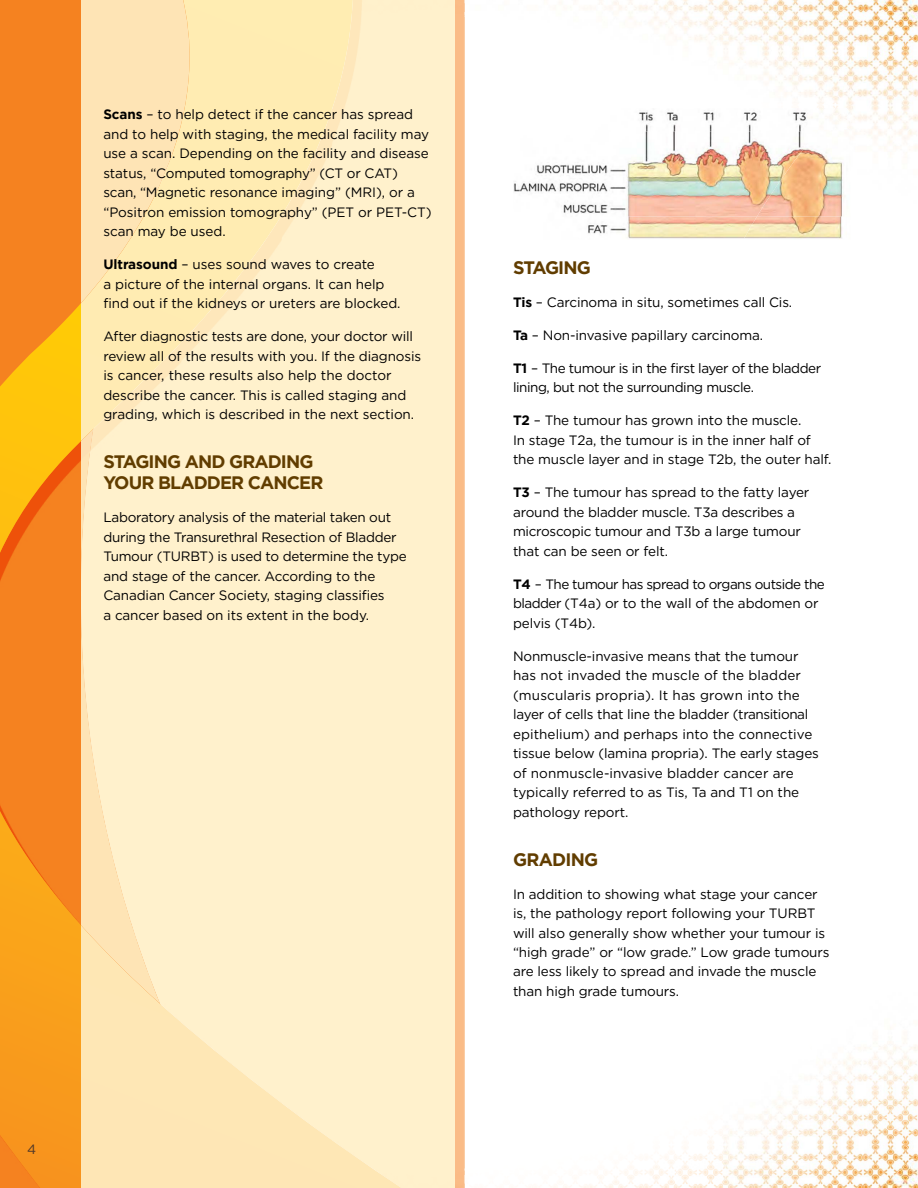
<style>
.page{position:relative;width:918px;height:1188px;background:#fff}
.page>*{position:absolute;margin:0;border:0;box-sizing:border-box;transform-origin:0 0}
.t1{font:700 18px/21.6px "Gotham";letter-spacing:-.05em;color:#613d00}
.t2{font:13.5px/19.5px "Gotham";letter-spacing:-.01em;color:#000}
.t3{font:13.5px/19.5px "Gotham";letter-spacing:-.04em;color:#000}
.t4{font:13.5px/19.5px "Gotham";letter-spacing:-.035em;color:#000}
.t5{font:13.5px "Gotham";color:#4e3729}
.s1{font-weight:700}
</style>
<div class="page">
<img style="left:846px;top:103px;width:72px;height:1010px">
<img style="left:464px;top:0;width:454px;height:103px">
<img style="left:464px;top:155px;width:1px;height:1033px">
<img style="left:532px;top:1151px;width:142px;height:37px">
<img style="left:674px;top:1131px;width:49px;height:57px">
<img style="left:723px;top:1110px;width:49px;height:78px">
<img style="left:772px;top:1077px;width:49px;height:111px">
<img style="left:821px;top:1060px;width:49px;height:128px">
<img style="left:869px;top:1113px;width:49px;height:75px">
<img style="left:0;top:441px;width:81px;height:747px">
<img style="left:0;top:0;width:81px;height:387px">
<svg style="left:36px;top:323px;width:27px;height:26px"></svg>
<img style="left:513px;top:108px;width:231px;height:131px">
<img style="left:744px;top:108px;width:106px;height:131px">
<img style="left:609px;top:132px;width:148px;height:84px">
<img style="left:757px;top:132px;width:93px;height:84px">
<img style="left:402px;top:0;width:62px;height:1188px">
<svg style="left:81px;top:0;width:321px;height:1188px;background:#feedc3"></svg>
<p class="t2" style="left:103px;top:104px;width:330px"><span class="s1">Scans</span> – to help detect if the cancer has spread and to help with staging, the medical facility may use a scan. Depending on the facility and disease status, “Computed tomography” (CT or CAT) scan, “Magnetic resonance imaging” (MRI), or a “Positron emission tomography” (PET or PET-CT) scan may be used.</p>
<p class="t2" style="left:103px;top:254px;width:299px"><span class="s1">Ultrasound</span> – uses sound waves to create<br>a picture of the internal organs. It can help find out if the kidneys or ureters are blocked.</p>
<p class="t2" style="left:103px;top:326px;width:319px">After diagnostic tests are done, your doctor will review all of the results with you. If the diagnosis is cancer, these results also help the doctor describe the cancer. This is called staging and grading, which is described in the next section.</p>
<h1 class="t1" style="left:103px;top:451px;width:221px">STAGING AND GRADING<br>YOUR BLADDER CANCER</h1>
<p class="t2" style="left:103px;top:508px;width:305px">Laboratory analysis of the material taken out during the Transurethral Resection of Bladder Tumour (TURBT) is used to determine the type and stage of the cancer. According to the Canadian Cancer Society, staging classifies<br>a cancer based on its extent in the body.</p>
<p class="t5" style="left:27px;top:1140px;width:11px">4</p>
<h1 class="t1" style="left:513px;top:257px;width:79px">STAGING</h1>
<p class="t2" style="left:513px;top:292px;width:281px"><span class="s1">Tis</span> – Carcinoma in situ, sometimes call Cis.</p>
<p class="t2" style="left:513px;top:325px;width:252px"><span class="s1">Ta</span> – Non-invasive papillary carcinoma.</p>
<p class="t4" style="left:513px;top:358px;width:310px"><span class="s1">T1</span> – The tumour is in the first layer of the bladder lining, but not the surrounding muscle.</p>
<p class="t2" style="left:513px;top:411px;width:320px"><span class="s1">T2</span> – The tumour has grown into the muscle.<br>In stage T2a, the tumour is in the inner half of the muscle layer and in stage T2b, the outer half.</p>
<p class="t2" style="left:513px;top:483px;width:298px"><span class="s1">T3</span> – The tumour has spread to the fatty layer around the bladder muscle. T3a describes a microscopic tumour and T3b a large tumour that can be seen or felt.</p>
<p class="t3" style="left:513px;top:574px;width:313px"><span class="s1">T4</span> – The tumour has spread to organs outside the bladder (T4a) or to the wall of the abdomen or pelvis (T4b).</p>
<p class="t2" style="left:513px;top:646px;width:307px">Nonmuscle-invasive means that the tumour has not invaded the muscle of the bladder (muscularis propria). It has grown into the layer of cells that line the bladder (transitional epithelium) and perhaps into the connective tissue below (lamina propria). The early stages of nonmuscle-invasive bladder cancer are typically referred to as Tis, Ta and T1 on the pathology report.</p>
<h1 class="t1" style="left:513px;top:848px;width:87px">GRADING</h1>
<p class="t2" style="left:513px;top:884px;width:318px">In addition to showing what stage your cancer is, the pathology report following your TURBT will also generally show whether your tumour is “high grade” or “low grade.” Low grade tumours are less likely to spread and invade the muscle than high grade tumours.</p>
</div>
